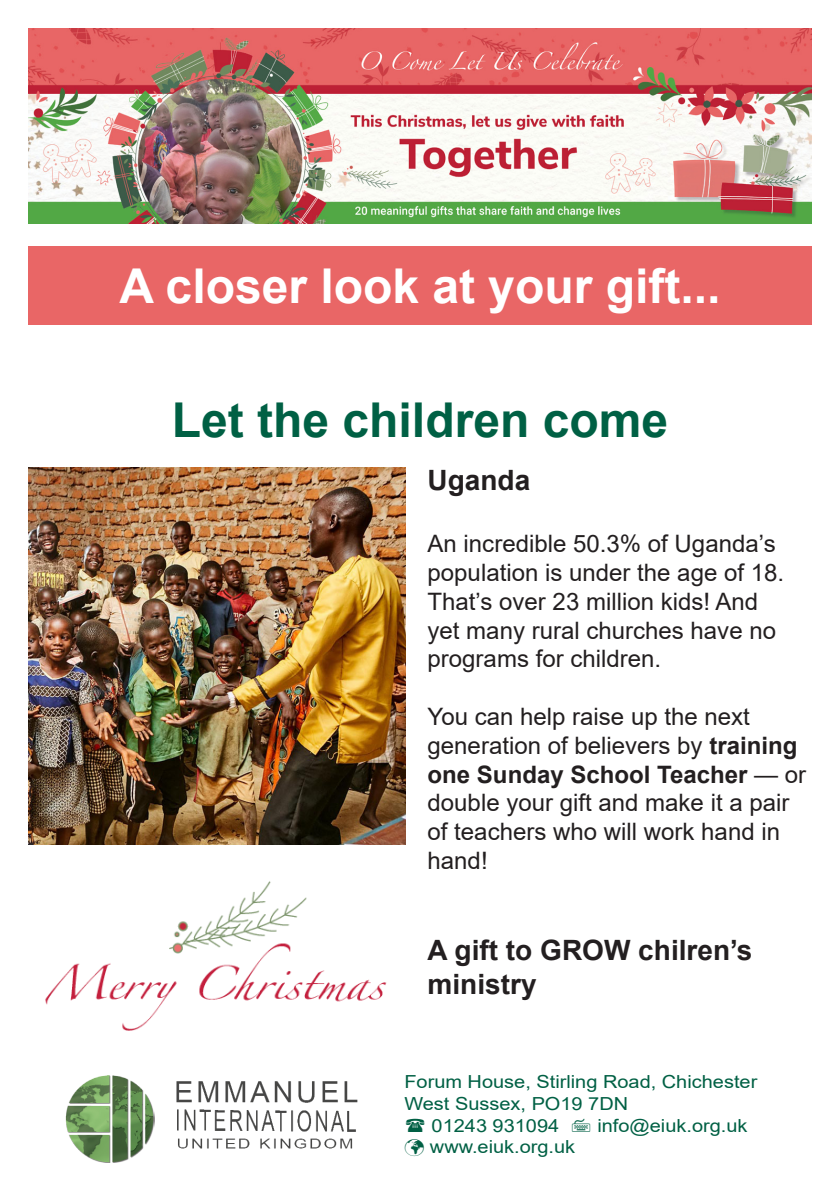
<style>
.page{position:relative;width:840px;height:1191px;background:#fff}
.page>*{position:absolute;margin:0;border:0;box-sizing:border-box;transform-origin:0 0}
.t1{font:700 48px "Arial";color:#fff}
.Heading{font:700 48px "Arial";color:#006044}
.Gift_details{font:700 28px/33.6px "Arial";color:#231f20}
.t2{font:24px/28.8px "Arial";color:#231f20}
.t3{font:18px "Arial";color:#006044;scale:1.11 1}
.s1{font-weight:700}
</style>
<div class="page">
<img style="left:28px;top:28px;width:783px;height:196px">
<div style="left:28px;top:246px;width:783px;height:79px;background:#e96666"></div>
<img style="left:28px;top:844px;width:375px;height:187px">
<img style="left:65px;top:1075px;width:89px;height:87px">
<img style="left:176px;top:1081px;width:182px;height:68px">
<img style="left:28px;top:467px;width:377px;height:377px">
<h1 class="t1" style="left:119px;top:252px;width:602px">A closer look at your gift...</h1>
<p class="Heading" style="left:171px;top:386px;width:498px">Let the children come</p>
<p class="Gift_details" style="left:427px;top:463px;width:104px">Uganda</p>
<p class="t2" style="left:427px;top:529px;width:358px">An incredible 50.3% of Uganda’s population is under the age of 18.<br>That’s over 23 million kids! And yet many rural churches have no programs for children.</p>
<p class="t2" style="left:427px;top:702px;width:380px">You can help raise up the next generation of believers by <span class="s1">training one Sunday School Teacher</span> — or double your gift and make it a pair of teachers who will work hand in hand!</p>
<p class="Gift_details" style="left:427px;top:934px;width:326px">A gift to GROW chilren’s ministry</p>
<p class="t3" style="left:404px;top:1069px;width:319px">Forum House, Stirling Road, Chichester</p>
<p class="t3" style="left:404px;top:1091px;width:203px">West Sussex, PO19 7DN</p>
<p class="t3" style="left:431px;top:1112px;width:116px">01243 931094</p>
<p class="t3" style="left:597px;top:1112px;width:137px">info@eiuk.org.uk</p>
<p class="t3" style="left:404px;top:1134px;width:155px">✓ www.eiuk.org.uk</p>
</div>
